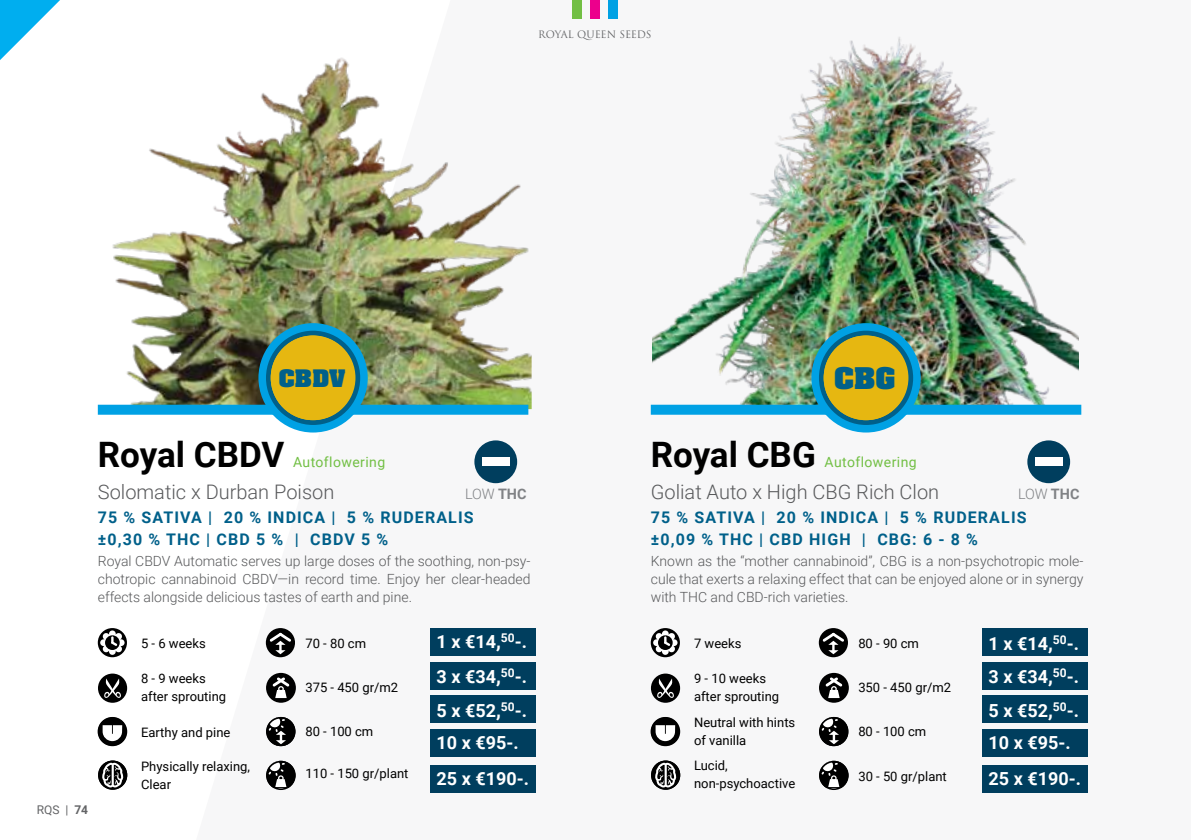
<style>
.page{position:relative;width:1191px;height:840px;background:#fff}
.page>*{position:absolute;margin:0;border:0;box-sizing:border-box;transform-origin:0 0}
.t1{font:700 35px "Roboto";color:#000}
.t2{font:900 32.6px "Neue Aachen Pro";color:#00608a}
.t3{font:900 26.4px "Neue Aachen Pro";color:#00608a}
.t4{font:300 20px "Roboto";color:#58595b}
.t5{font:700 18px "Roboto";color:#fff}
.t6{font:700 16px/22px "Roboto";letter-spacing:.07em;color:#00608a}
.t7{font:300 14.4px "Roboto";letter-spacing:-.015em;color:#808285}
.t8{font:300 14px/18px "Roboto";color:#58595b;text-align:justify}
.t9{font:14px "Roboto";letter-spacing:.03em;color:#72bf44}
.t10{font:13px/18px "Roboto";color:#000}
.t11{font:12px "Roboto";color:#636466}
.t12{font:10px "Trajan Pro 3";color:#636466}
.s1{font-weight:700}
.s2{font-size:20px}
</style>
<div class="page">
<div style="left:430px;top:628px;width:105px;height:27px;background:#003e5e"></div>
<div style="left:982px;top:628px;width:105px;height:27px;background:#003e5e"></div>
<div style="left:430px;top:661px;width:105px;height:28px;background:#003e5e"></div>
<div style="left:982px;top:661px;width:105px;height:28px;background:#003e5e"></div>
<div style="left:430px;top:695px;width:105px;height:27px;background:#003e5e"></div>
<div style="left:982px;top:695px;width:105px;height:27px;background:#003e5e"></div>
<div style="left:430px;top:728px;width:105px;height:27px;background:#003e5e"></div>
<div style="left:982px;top:728px;width:105px;height:27px;background:#003e5e"></div>
<svg style="left:0;top:0;width:60px;height:60px"></svg>
<div style="left:572px;top:0;width:10px;height:18px;background:#72bf44"></div>
<div style="left:590px;top:0;width:9px;height:18px;background:#ec008c"></div>
<div style="left:608px;top:0;width:9px;height:18px;background:#00a1e4"></div>
<div style="left:430px;top:764px;width:105px;height:27px;background:#003e5e"></div>
<div style="left:982px;top:764px;width:105px;height:27px;background:#003e5e"></div>
<img style="left:652px;top:36px;width:427px;height:368px">
<svg style="left:98px;top:627px;width:29px;height:30px"></svg>
<div style="left:109px;top:647px;width:7px;height:7px;background:#fff;border-radius:50%"></div>
<div style="left:118px;top:639px;width:7px;height:6px;background:#fff;border-radius:50%"></div>
<svg style="left:102px;top:632px;width:20px;height:20px"></svg>
<svg style="left:651px;top:627px;width:29px;height:30px"></svg>
<div style="left:662px;top:647px;width:6px;height:7px;background:#fff;border-radius:50%"></div>
<svg style="left:655px;top:632px;width:22px;height:20px"></svg>
<div style="left:98px;top:673px;width:29px;height:29px;background:#000;border-radius:50%"></div>
<svg style="left:104px;top:678px;width:17px;height:19px"></svg>
<div style="left:651px;top:673px;width:29px;height:29px;background:#000;border-radius:50%"></div>
<svg style="left:657px;top:678px;width:17px;height:19px"></svg>
<svg style="left:98px;top:760px;width:29px;height:29px"></svg>
<svg style="left:651px;top:760px;width:29px;height:29px"></svg>
<svg style="left:98px;top:717px;width:29px;height:28px"></svg>
<svg style="left:650px;top:716px;width:30px;height:29px"></svg>
<svg style="left:266px;top:716px;width:29px;height:29px"></svg>
<svg style="left:819px;top:716px;width:29px;height:29px"></svg>
<svg style="left:266px;top:672px;width:30px;height:30px"></svg>
<svg style="left:272px;top:677px;width:17px;height:20px"></svg>
<svg style="left:819px;top:672px;width:30px;height:30px"></svg>
<svg style="left:825px;top:677px;width:17px;height:20px"></svg>
<svg style="left:266px;top:627px;width:29px;height:30px"></svg>
<svg style="left:270px;top:632px;width:21px;height:22px"></svg>
<svg style="left:819px;top:627px;width:28px;height:30px"></svg>
<svg style="left:822px;top:632px;width:22px;height:22px"></svg>
<svg style="left:266px;top:760px;width:30px;height:29px"></svg>
<svg style="left:819px;top:760px;width:29px;height:29px"></svg>
<img style="left:112px;top:57px;width:419px;height:352px">
<div style="left:98px;top:404px;width:430px;height:10px;background:#00a1e4"></div>
<div style="left:651px;top:404px;width:430px;height:10px;background:#00a1e4"></div>
<div style="left:258px;top:323px;width:110px;height:109px;background:#00a1e4;border-radius:50%"></div>
<div style="left:811px;top:323px;width:109px;height:109px;background:#00a1e4;border-radius:50%"></div>
<svg style="left:266px;top:330px;width:94px;height:95px"></svg>
<svg style="left:819px;top:330px;width:94px;height:95px"></svg>
<svg style="left:271px;top:335px;width:84px;height:85px;background:#b8ab32"></svg>
<svg style="left:823px;top:335px;width:84px;height:85px;background:#b8ab32"></svg>
<div style="left:474px;top:440px;width:43px;height:43px;background:#003e5e;border-radius:50%"></div>
<div style="left:482px;top:457px;width:27px;height:8px;background:#fff"></div>
<div style="left:1027px;top:440px;width:43px;height:43px;background:#003e5e;border-radius:50%"></div>
<div style="left:1034px;top:457px;width:28px;height:8px;background:#fff"></div>
<p class="t12" style="left:538px;top:27px;width:115px">ROYAL QUEEN SEEDS</p>
<h3 class="t3" style="left:278px;top:363px;width:69px">CBDV</h3>
<h2 class="t2" style="left:833px;top:360px;width:64px">CBG</h2>
<h1 class="t1" style="left:98px;top:429px;width:188px">Royal CBDV</h1>
<p class="t9" style="left:293px;top:451px;width:94px">Autoflowering</p>
<h1 class="t1" style="left:651px;top:429px;width:166px">Royal CBG</h1>
<p class="t9" style="left:824px;top:451px;width:94px">Autoflowering</p>
<h3 class="t4" style="left:98px;top:477px;width:238px">Solomatic x Durban Poison</h3>
<h3 class="t4" style="left:651px;top:477px;width:290px">Goliat Auto x High CBG Rich Clon</h3>
<p class="t7" style="left:465px;top:483px;width:63px">LOW <span class="s1">THC</span></p>
<p class="t7" style="left:1018px;top:483px;width:63px">LOW <span class="s1">THC</span></p>
<p class="t6" style="left:98px;top:505px;width:377px">75 % SATIVA | 20 % INDICA | 5 % RUDERALIS ±0,30 % THC | CBD 5 % | CBDV 5 %</p>
<p class="t6" style="left:651px;top:505px;width:377px">75 % SATIVA | 20 % INDICA | 5 % RUDERALIS ±0,09 % THC | CBD HIGH | CBG: 6 - 8 %</p>
<p class="t8" style="left:98px;top:550px;width:434px">Royal CBDV Automatic serves up large doses of the soothing, non-psy&shy;chotropic cannabinoid CBDV—in record time. Enjoy her clear-headed effects alongside delicious tastes of earth and pine.</p>
<p class="t8" style="left:651px;top:550px;width:434px">Known as the “mother cannabinoid”, CBG is a non-psychotropic mole&shy;cule that exerts a relaxing effect that can be enjoyed alone or in synergy with THC and CBD-rich varieties.</p>
<p class="t11" style="left:37px;top:801px;width:53px">RQS | <span class="s1">74</span></p>
<p class="t5" style="left:436px;top:628px;width:92px">1 x €14<span class="s2">,</span><sup>50</sup>-.</p>
<p class="t5" style="left:988px;top:630px;width:92px">1 x €14<span class="s2">,</span><sup>50</sup>-.</p>
<p class="t5" style="left:436px;top:663px;width:92px">3 x €34<span class="s2">,</span><sup>50</sup>-.</p>
<p class="t5" style="left:988px;top:663px;width:92px">3 x €34<span class="s2">,</span><sup>50</sup>-.</p>
<p class="t5" style="left:436px;top:697px;width:92px">5 x €52<span class="s2">,</span><sup>50</sup>-.</p>
<p class="t5" style="left:988px;top:697px;width:92px">5 x €52<span class="s2">,</span><sup>50</sup>-.</p>
<p class="t5" style="left:436px;top:729px;width:84px">10 x €95-.</p>
<p class="t5" style="left:988px;top:729px;width:84px">10 x €95-.</p>
<p class="t10" style="left:141px;top:633px;width:66px">5 - 6 weeks</p>
<p class="t10" style="left:694px;top:633px;width:49px">7 weeks</p>
<p class="t10" style="left:141px;top:668px;width:87px">8 - 9 weeks after sprouting</p>
<p class="t10" style="left:694px;top:668px;width:87px">9 - 10 weeks after sprouting</p>
<p class="t10" style="left:305px;top:633px;width:62px">70 - 80 cm</p>
<p class="t10" style="left:858px;top:633px;width:62px">80 - 90 cm</p>
<p class="t10" style="left:305px;top:677px;width:94px">375 - 450 gr/m2</p>
<p class="t10" style="left:858px;top:677px;width:94px">350 - 450 gr/m2</p>
<p class="t10" style="left:141px;top:722px;width:91px">Earthy and pine</p>
<p class="t10" style="left:694px;top:712px;width:103px">Neutral with hints of vanilla</p>
<p class="t10" style="left:305px;top:721px;width:69px">80 - 100 cm</p>
<p class="t10" style="left:858px;top:721px;width:69px">80 - 100 cm</p>
<p class="t10" style="left:141px;top:756px;width:110px">Physically relaxing,<br>Clear</p>
<p class="t10" style="left:694px;top:755px;width:103px">Lucid, non-psychoactive</p>
<p class="t10" style="left:305px;top:763px;width:105px">110 - 150 gr/plant</p>
<p class="t10" style="left:858px;top:766px;width:90px">30 - 50 gr/plant</p>
<p class="t5" style="left:436px;top:765px;width:94px">25 x €190-.</p>
<p class="t5" style="left:988px;top:765px;width:94px">25 x €190-.</p>
</div>
